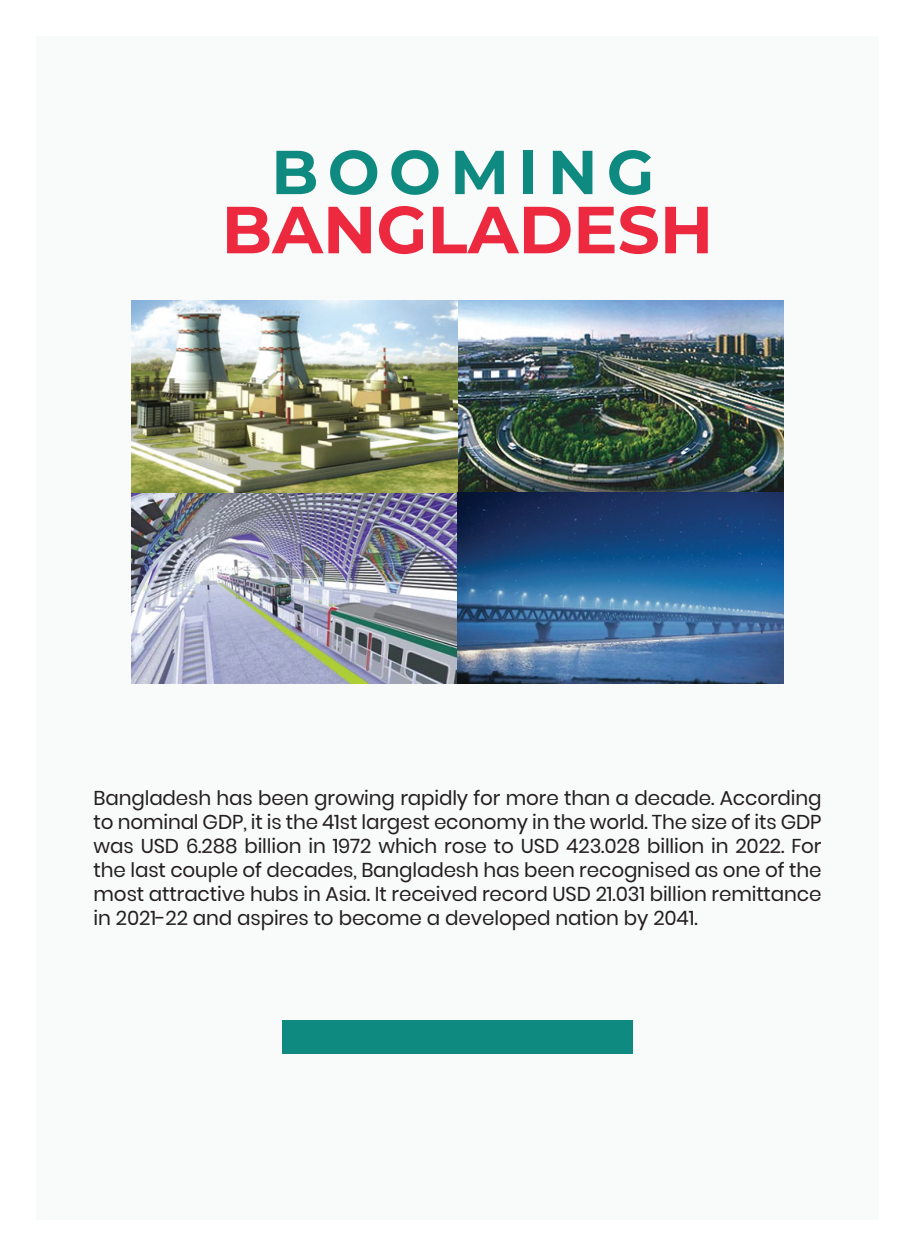
<style>
.page{position:relative;width:915px;height:1257px;background:#fff}
.page>*{position:absolute;margin:0;border:0;box-sizing:border-box;transform-origin:0 0}
.t1{font:700 66.4px "Montserrat";color:#ed2940}
.t2{font:700 61.8px "Montserrat";letter-spacing:.15em;color:#0f8a81}
.t3{font:20px/24px "Poppins";letter-spacing:-.005em;color:#231f20;text-align:justify}
</style>
<div class="page">
<div style="left:36px;top:36px;width:842px;height:1184px;background:#f9fafa"></div>
<div style="left:282px;top:1020px;width:351px;height:34px;background:#0f8a81"></div>
<img style="left:131px;top:301px;width:652px;height:383px">
<h2 class="t2" style="left:271px;top:128px;width:384px">BOOMING</h2>
<h1 class="t1" style="left:221px;top:182px;width:493px">BANGLADESH</h1>
<p class="t3" style="left:94px;top:786px;width:729px">Bangladesh has been growing rapidly for more than a decade. According to nominal GDP, it is the 41st largest economy in the world. The size of its GDP was USD 6.288 billion in 1972 which rose to USD 423.028 billion in 2022. For the last couple of decades, Bangladesh has been recognised as one of the most attractive hubs in Asia. It received record USD 21.031 billion remittance in 2021-22 and aspires to become a developed nation by 2041.</p>
</div>
